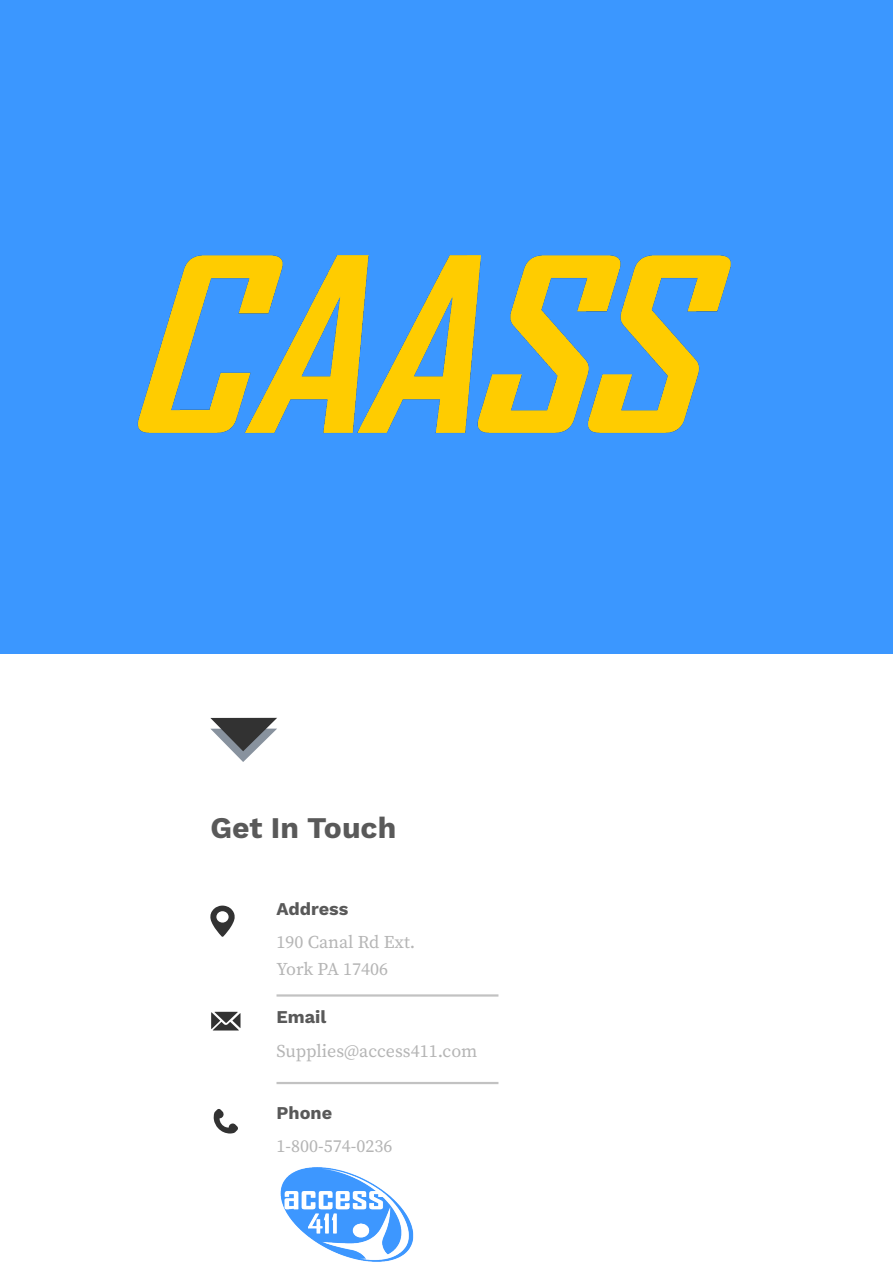
<style>
.page{position:relative;width:893px;height:1263px;background:#fff}
.page>*{position:absolute;margin:0;border:0;box-sizing:border-box;transform-origin:0 0}
.Paragraph_Style_3{font:700 30px "Work Sans";color:#595959}
.Paragraph_Style_1{font:18px "Source Serif Pro";color:#b5b5b5}
.Paragraph_Style_2{font:700 18px "Work Sans";color:#595959}
</style>
<div class="page">
<svg style="left:210px;top:718px;width:67px;height:44px"></svg>
<svg style="left:210px;top:905px;width:25px;height:32px"></svg>
<svg style="left:211px;top:1012px;width:29px;height:18px"></svg>
<svg style="left:214px;top:1109px;width:24px;height:24px"></svg>
<hr style="left:276px;top:994px;width:222px;height:2px;background:#c2c2c2">
<hr style="left:276px;top:1082px;width:222px;height:2px;background:#c2c2c2">
<div style="left:0;top:0;width:893px;height:653px;background:#3b97ff"></div>
<img style="left:137px;top:255px;width:594px;height:179px">
<img style="left:280px;top:1167px;width:134px;height:95px">
<p class="Paragraph_Style_3" style="left:210px;top:811px;width:187px">Get In Touch</p>
<p class="Paragraph_Style_2" style="left:276px;top:898px;width:73px">Address</p>
<p class="Paragraph_Style_1" style="left:276px;top:930px;width:140px">190 Canal Rd Ext.</p>
<p class="Paragraph_Style_1" style="left:276px;top:957px;width:113px">York PA 17406</p>
<p class="Paragraph_Style_2" style="left:276px;top:1007px;width:51px">Email</p>
<p class="Paragraph_Style_1" style="left:276px;top:1039px;width:203px">Supplies@access411.com</p>
<p class="Paragraph_Style_2" style="left:276px;top:1102px;width:57px">Phone</p>
<p class="Paragraph_Style_1" style="left:276px;top:1134px;width:117px">1-800-574-0236</p>
</div>
